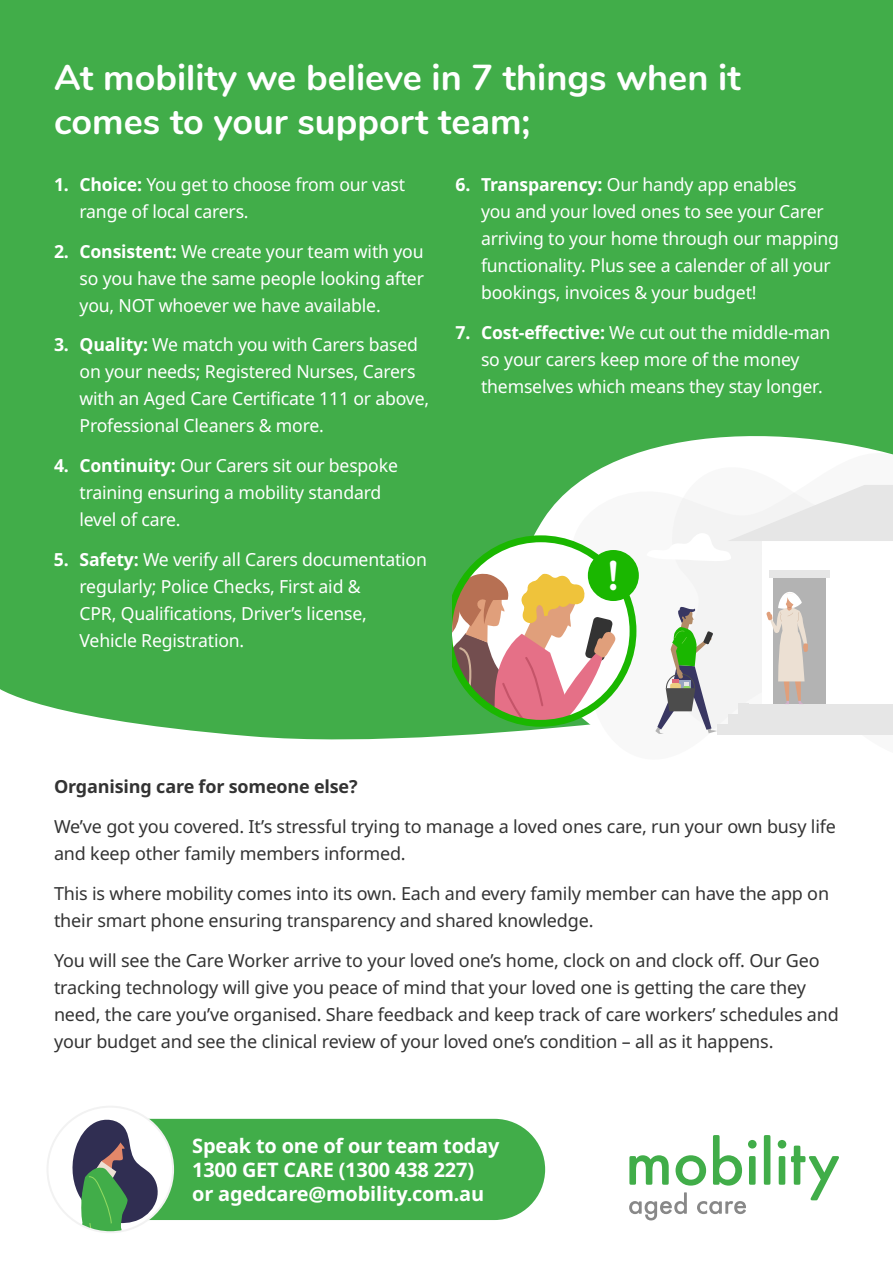
<style>
.page{position:relative;width:893px;height:1263px;background:#fff}
.page>*{position:absolute;margin:0;border:0;box-sizing:border-box;transform-origin:0 0}
.t1{font:700 36px/43.2px "Nunito";color:#fff}
.t2{font:700 19.95px/24px "Noto Sans";letter-spacing:-.01em;color:#fff}
.t3{font:18px/27px "Noto Sans";letter-spacing:-.01em;color:#fff}
.t4{font:18px/27px "Noto Sans";letter-spacing:-.01em;color:#333}
.t5{font:700 18px "Noto Sans";letter-spacing:-.01em;color:#333}
.s1{font-weight:700}
</style>
<div class="page">
<div style="left:0;top:0;width:893px;height:740px;background:#41ad49"></div>
<div style="left:96px;top:1119px;width:449px;height:101px;background:#41ad49;border-radius:51px"></div>
<div style="left:47px;top:1107px;width:126px;height:125px;background:#fff;border-radius:50%"></div>
<svg style="left:66px;top:1117px;width:93px;height:113px"></svg>
<svg style="left:629px;top:1155px;width:40px;height:30px"></svg>
<svg style="left:676px;top:1155px;width:30px;height:30px"></svg>
<svg style="left:713px;top:1135px;width:29px;height:50px"></svg>
<svg style="left:748px;top:1140px;width:9px;height:45px"></svg>
<svg style="left:764px;top:1135px;width:6px;height:50px"></svg>
<svg style="left:778px;top:1140px;width:61px;height:60px"></svg>
<svg style="left:629px;top:1192px;width:58px;height:28px"></svg>
<svg style="left:697px;top:1201px;width:49px;height:13px"></svg>
<svg style="left:487px;top:414px;width:406px;height:326px;background:#57b65e"></svg>
<svg style="left:572px;top:453px;width:321px;height:287px"></svg>
<svg style="left:672px;top:424px;width:221px;height:311px"></svg>
<svg style="left:646px;top:485px;width:247px;height:249px"></svg>
<svg style="left:452px;top:535px;width:184px;height:192px"></svg>
<h1 class="t1" style="left:54px;top:54px;width:688px">At mobility we believe in 7 things when it comes to your support team;</h1>
<p class="t3" style="left:80px;top:171px;width:327px;text-indent:-26px"><span class="s1">1. Choice:</span> You get to choose from our vast range of local carers.</p>
<p class="t3" style="left:80px;top:238px;width:346px;text-align:justify;text-indent:-26px"><span class="s1">2. Consistent:</span> We create your team with you so you have the same people looking after you, NOT whoever we have available.</p>
<p class="t3" style="left:80px;top:332px;width:351px;text-indent:-26px"><span class="s1">3. Quality:</span> We match you with Carers based on your needs; Registered Nurses, Carers with an Aged Care Certificate 111 or above, Professional Cleaners &amp; more.</p>
<p class="t3" style="left:80px;top:452px;width:320px;text-indent:-26px"><span class="s1">4. Continuity:</span> Our Carers sit our bespoke training ensuring a mobility standard level of care.</p>
<p class="t3" style="left:80px;top:546px;width:349px;text-indent:-26px"><span class="s1">5. Safety:</span> We verify all Carers documentation regularly; Police Checks, First aid &amp;<br>CPR, Qualifications, Driver’s license, Vehicle Registration.</p>
<p class="t3" style="left:481px;top:171px;width:359px;text-indent:-26px"><span class="s1">6. Transparency:</span> Our handy app enables<br>you and your loved ones to see your Carer arriving to your home through our mapping functionality. Plus see a calender of all your bookings, invoices &amp; your budget!</p>
<p class="t3" style="left:481px;top:319px;width:351px;text-indent:-26px"><span class="s1">7. Cost-effective:</span> We cut out the middle-man so your carers keep more of the money themselves which means they stay longer.</p>
<p class="t5" style="left:54px;top:774px;width:305px">Organising care for someone else?</p>
<p class="t4" style="left:54px;top:813px;width:783px">We’ve got you covered. It’s stressful trying to manage a loved ones care, run your own busy life and keep other family members informed.</p>
<p class="t4" style="left:54px;top:880px;width:777px">This is where mobility comes into its own. Each and every family member can have the app on their smart phone ensuring transparency and shared knowledge.</p>
<p class="t4" style="left:54px;top:947px;width:786px">You will see the Care Worker arrive to your loved one’s home, clock on and clock off. Our Geo tracking technology will give you peace of mind that your loved one is getting the care they need, the care you’ve organised. Share feedback and keep track of care workers’ schedules and your budget and see the clinical review of your loved one’s condition – all as it happens.</p>
<p class="t2" style="left:192px;top:1134px;width:309px">Speak to one of our team today<br>1300 GET CARE (1300 438 227) or agedcare@mobility.com.au</p>
</div>
